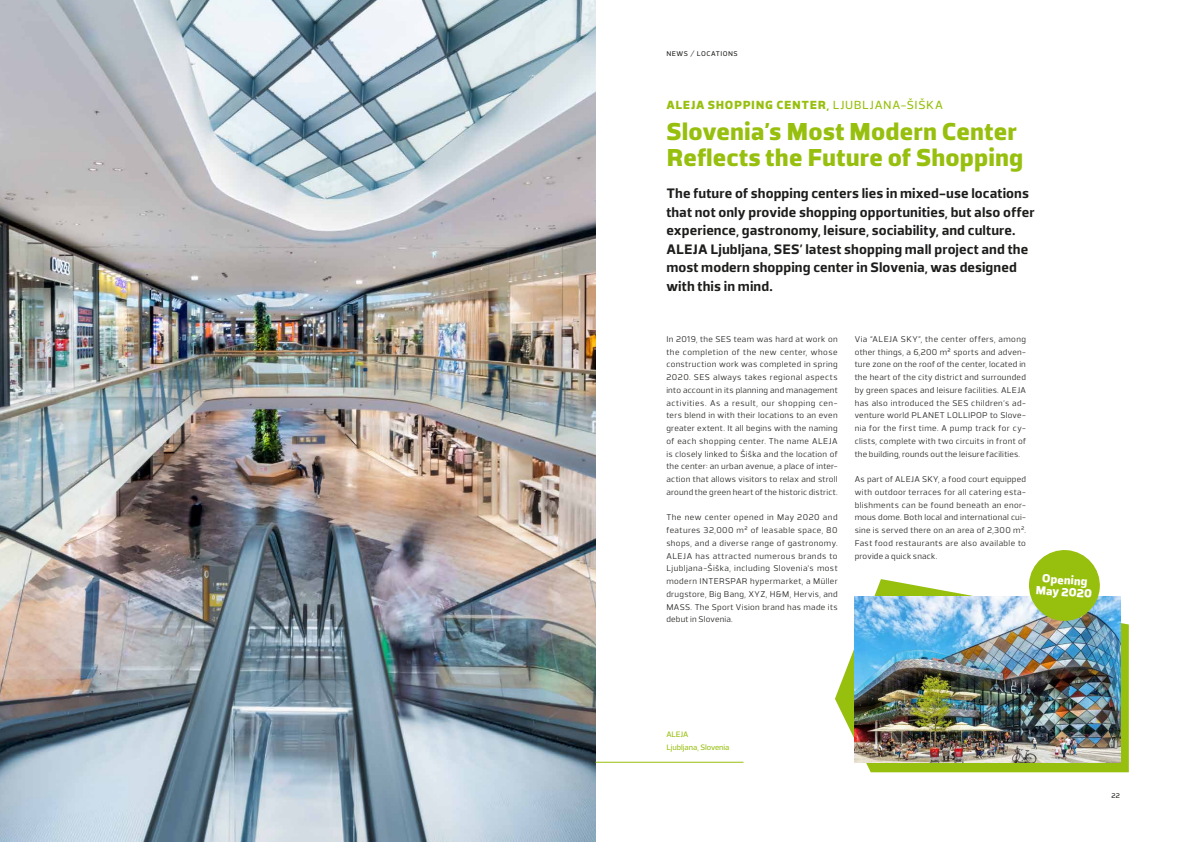
<style>
.page{position:relative;width:1191px;height:842px;background:#fff}
.page>*{position:absolute;margin:0;border:0;box-sizing:border-box;transform-origin:0 0}
.t1{font:900 25px/25.2px "TCF Noli";letter-spacing:.005em;color:#97bf0d}
.t2{font:700 14px/18.5px "TCF Noli";letter-spacing:.005em;color:#1d1d1b}
.t3{font:900 12px "TCF Noli";letter-spacing:.05em;color:#97bf0d}
.t4{font:900 12px/12px "TCF Noli";color:#fff;text-align:center}
.t5{font:8.5px/12.8px "TCF Noli";letter-spacing:.03em;color:#1d1d1b;text-align:justify}
.t6{font:500 8px/12.8px "TCF Noli";letter-spacing:-.01em;color:#97bf0d}
.t7{font:500 7px "TCF Noli";letter-spacing:.075em;color:#1d1d1b}
.s1{font-weight:500}
</style>
<div class="page">
<svg style="left:835px;top:579px;width:293px;height:193px"></svg>
<img style="left:0;top:0;width:595px;height:842px">
<img style="left:855px;top:597px;width:265px;height:166px">
<hr style="left:595px;top:762px;width:148px;height:1px;background:#97bf0d">
<svg style="left:1027px;top:550px;width:74px;height:72px;background:#a6c543"></svg>
<p class="t7" style="left:666px;top:50px;width:73px">NEWS / LOCATIONS</p>
<h3 class="t3" style="left:666px;top:98px;width:278px">ALEJA SHOPPING CENTER, <span class="s1">LJUBLJANA-ŠIŠKA</span></h3>
<h1 class="t1" style="left:666px;top:119px;width:358px">Slovenia’s Most Modern Center<br>Reflects the Future of Shopping</h1>
<p class="t2" style="left:666px;top:184px;width:370px">The future of shopping centers lies in mixed-use locations that not only provide shopping opportunities, but also offer experience, gastronomy, leisure, sociability, and culture.<br>ALEJA Ljubljana, SES’ latest shopping mall project and the most modern shopping center in Slovenia, was designed with this in mind.</p>
<p class="t5" style="left:666px;top:332px;width:173px">In 2019, the SES team was hard at work on the completion of the new center, whose construction work was completed in spring 2020. SES always takes regional aspects into account in its planning and management activities. As a result, our shopping cen&shy;ters blend in with their locations to an even greater extent. It all begins with the naming of each shopping center. The name ALEJA is closely linked to Šiška and the location of the center: an urban avenue, a place of inter&shy;action that allows visitors to relax and stroll around the green heart of the historic district.</p>
<p class="t5" style="left:666px;top:511px;width:173px">The new center opened in May 2020 and features 32,000 m² of leasable space, 80 shops, and a diverse range of gastronomy.<br>ALEJA has attracted numerous brands to Ljubljana-Šiška, including Slovenia's most modern INTERSPAR hypermarket, a Müller drugstore, Big Bang, XYZ, H&amp;M, Hervis, and MASS. The Sport Vision brand has made its debut in Slovenia.</p>
<p class="t5" style="left:854px;top:332px;width:173px">Via “ALEJA SKY”, the center offers, among other things, a 6,200 m² sports and adven&shy;ture zone on the roof of the center, located in the heart of the city district and surrounded by green spaces and leisure facilities. ALEJA has also introduced the SES children’s ad&shy;venture world PLANET LOLLIPOP to Slove&shy;nia for the first time. A pump track for cy&shy;clists, complete with two circuits in front of the building, rounds out the leisure facilities.</p>
<p class="t5" style="left:854px;top:473px;width:173px">As part of ALEJA SKY, a food court equipped with outdoor terraces for all catering esta&shy;blishments can be found beneath an enor&shy;mous dome. Both local and international cui&shy;sine is served there on an area of 2,300 m².<br>Fast food restaurants are also available to provide a quick snack.</p>
<h3 class="t4" style="left:1037px;top:572px;width:58px;rotate:4deg">Opening<br>May 2 02 0</h3>
<p class="t6" style="left:666px;top:728px;width:65px">ALEJA<br>Ljubljana, Slovenia</p>
<p class="t7" style="left:1111px;top:792px;width:10px">22</p>
</div>
